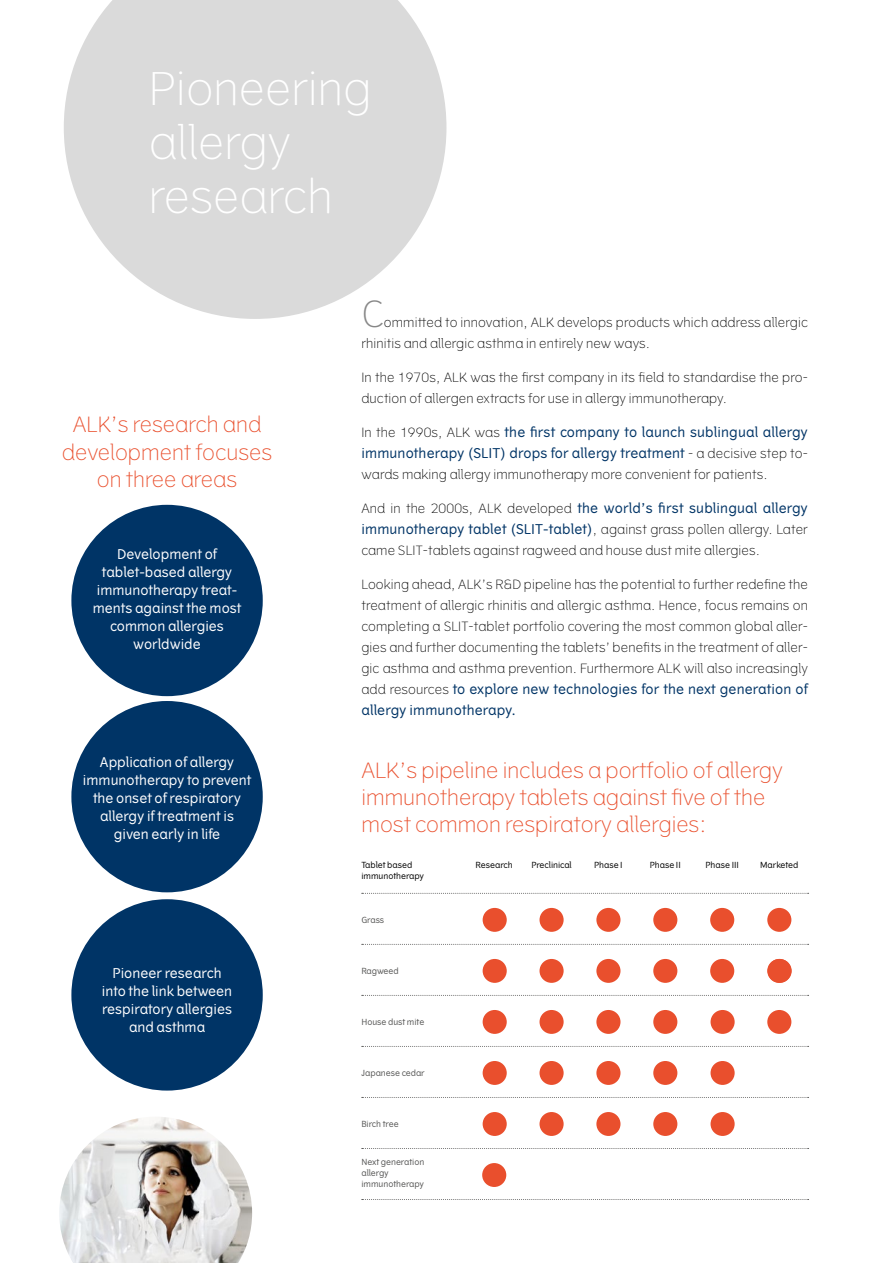
<style>
.page{position:relative;width:893px;height:1263px;background:#fff}
.page>*{position:absolute;margin:0;border:0;box-sizing:border-box;transform-origin:0 0}
.t1{font:300 45px/54px "Vertigo";color:#fff}
.t2{font:300 36px "Vertigo";color:#878787}
.t3{font:300 21px/27px "Vertigo";color:#e94f2d}
.t4{font:13.5px/21px "Vertigo";letter-spacing:.01em;color:#003466}
.t5{font:13.5px/18px "Vertigo";color:#fff;text-align:center}
.t6{font:300 12.75px/21px "Vertigo";letter-spacing:.01em;color:#000}
.t7{font:8.4px/10.8px "Vertigo";letter-spacing:-.005em;color:#575756}
.t8{font:8.4px/10.8px "Vertigo";letter-spacing:-.005em;color:#000}
.s1{font-weight:300;font-size:12.75px;color:#000}
</style>
<div class="page">
<svg style="left:64px;top:0;width:382px;height:319px;fill:#dadada"></svg>
<svg style="left:362px;top:995px;width:447px;height:1px"></svg>
<svg style="left:362px;top:944px;width:447px;height:1px"></svg>
<svg style="left:362px;top:893px;width:447px;height:1px"></svg>
<svg style="left:362px;top:1046px;width:447px;height:1px"></svg>
<svg style="left:362px;top:1097px;width:447px;height:1px"></svg>
<svg style="left:362px;top:1199px;width:447px;height:1px"></svg>
<svg style="left:362px;top:1148px;width:447px;height:1px"></svg>
<div style="left:483px;top:1061px;width:24px;height:24px;background:#e94f2d;border-radius:50%"></div>
<div style="left:539px;top:1061px;width:25px;height:24px;background:#e94f2d;border-radius:50%"></div>
<div style="left:596px;top:1061px;width:24px;height:24px;background:#e94f2d;border-radius:50%"></div>
<div style="left:653px;top:1061px;width:24px;height:24px;background:#e94f2d;border-radius:50%"></div>
<div style="left:710px;top:1061px;width:25px;height:24px;background:#e94f2d;border-radius:50%"></div>
<div style="left:539px;top:959px;width:25px;height:24px;background:#e94f2d;border-radius:50%"></div>
<div style="left:596px;top:959px;width:24px;height:24px;background:#e94f2d;border-radius:50%"></div>
<div style="left:653px;top:959px;width:24px;height:24px;background:#e94f2d;border-radius:50%"></div>
<div style="left:710px;top:959px;width:24px;height:24px;background:#e94f2d;border-radius:50%"></div>
<div style="left:483px;top:959px;width:24px;height:24px;background:#e94f2d;border-radius:50%"></div>
<div style="left:767px;top:908px;width:24px;height:24px;background:#e94f2d;border-radius:50%"></div>
<div style="left:539px;top:908px;width:25px;height:24px;background:#e94f2d;border-radius:50%"></div>
<div style="left:596px;top:908px;width:24px;height:24px;background:#e94f2d;border-radius:50%"></div>
<div style="left:653px;top:908px;width:24px;height:24px;background:#e94f2d;border-radius:50%"></div>
<div style="left:710px;top:908px;width:24px;height:24px;background:#e94f2d;border-radius:50%"></div>
<div style="left:483px;top:908px;width:24px;height:24px;background:#e94f2d;border-radius:50%"></div>
<div style="left:539px;top:1112px;width:25px;height:24px;background:#e94f2d;border-radius:50%"></div>
<div style="left:596px;top:1112px;width:24px;height:24px;background:#e94f2d;border-radius:50%"></div>
<div style="left:710px;top:1112px;width:25px;height:24px;background:#e94f2d;border-radius:50%"></div>
<div style="left:483px;top:1112px;width:24px;height:24px;background:#e94f2d;border-radius:50%"></div>
<div style="left:539px;top:1010px;width:25px;height:24px;background:#e94f2d;border-radius:50%"></div>
<div style="left:596px;top:1010px;width:24px;height:24px;background:#e94f2d;border-radius:50%"></div>
<div style="left:653px;top:1010px;width:24px;height:24px;background:#e94f2d;border-radius:50%"></div>
<div style="left:653px;top:1112px;width:24px;height:24px;background:#e94f2d;border-radius:50%"></div>
<div style="left:710px;top:1010px;width:25px;height:24px;background:#e94f2d;border-radius:50%"></div>
<div style="left:767px;top:1010px;width:24px;height:24px;background:#e94f2d;border-radius:50%"></div>
<div style="left:483px;top:1010px;width:24px;height:24px;background:#e94f2d;border-radius:50%"></div>
<div style="left:71px;top:505px;width:192px;height:191px;background:#003466;border-radius:50%"></div>
<div style="left:71px;top:701px;width:192px;height:191px;background:#003466;border-radius:50%"></div>
<div style="left:71px;top:899px;width:192px;height:191px;background:#003466;border-radius:50%"></div>
<svg style="left:767px;top:959px;width:25px;height:24px"></svg>
<div style="left:767px;top:959px;width:24px;height:24px;background:#e94f2d;border-radius:50%"></div>
<img style="left:59px;top:1117px;width:193px;height:146px">
<div style="left:482px;top:1163px;width:24px;height:24px;background:#e94f2d;border-radius:50%"></div>
<h1 class="t1" style="left:149px;top:62px;width:224px">Pioneering allergy research</h1>
<h3 class="t3" style="left:62px;top:411px;width:212px;text-align:center">ALK’s research and development focuses on three areas</h3>
<p class="t5" style="left:93px;top:546px;width:150px">Development of tablet-based allergy immunotherapy treat&shy;ments against the most common allergies worldwide</p>
<p class="t5" style="left:83px;top:753px;width:170px">Application of allergy immunotherapy to prevent the onset of respiratory allergy if treatment is given early in life</p>
<p class="t5" style="left:102px;top:965px;width:132px">Pioneer research into the link between respiratory allergies and asthma</p>
<h2 class="t2" style="left:361px;top:293px;width:24px">C</h2>
<p class="t6" style="left:361px;top:312px;width:448px;text-indent:23px">ommitted to innovation, ALK develops products which address allergic rhinitis and allergic asthma in entirely new ways.</p>
<p class="t6" style="left:361px;top:367px;width:448px">In the 1970s, ALK was the first company in its field to standardise the pro&shy;duction of allergen extracts for use in allergy immunotherapy.</p>
<p class="t4" style="left:361px;top:422px;width:448px"><span class="s1">In the 1990s, ALK was</span> the first company to launch sublingual allergy immunotherapy (SLIT) drops for allergy treatment <span class="s1">- a decisive step to-</span></p>
<p class="t6" style="left:361px;top:464px;width:408px">wards making allergy immunotherapy more convenient for patients.</p>
<p class="t4" style="left:361px;top:497px;width:448px"><span class="s1">And in the 2000s, ALK developed</span> the world’s first sublingual allergy immunotherapy tablet (SLIT-tablet)<span class="s1">, against grass pollen allergy. Later</span></p>
<p class="t6" style="left:361px;top:540px;width:400px">came SLIT-tablets against ragweed and house dust mite allergies.</p>
<p class="t6" style="left:361px;top:573px;width:448px;text-align:justify">Looking ahead, ALK’s R&amp;D pipeline has the potential to further redefine the treatment of allergic rhinitis and allergic asthma. Hence, focus remains on completing a SLIT-tablet portfolio covering the most common global aller&shy;gies and further documenting the tablets’ benefits in the treatment of aller&shy;gic asthma and asthma prevention. Furthermore ALK will also increasingly</p>
<p class="t4" style="left:361px;top:678px;width:448px"><span class="s1">add resources</span> to explore new technologies for the next generation of allergy immunotherapy.</p>
<h3 class="t3" style="left:361px;top:756px;width:423px">ALK’s pipeline includes a portfolio of allergy immunotherapy tablets against five of the most common respiratory allergies:</h3>
<p class="t8" style="left:361px;top:860px;width:64px">Tablet based immunotherapy</p>
<p class="t8" style="left:476px;top:860px;width:39px">Research</p>
<p class="t8" style="left:531px;top:860px;width:42px">Preclinical</p>
<p class="t8" style="left:594px;top:860px;width:30px">Phase I</p>
<p class="t8" style="left:650px;top:860px;width:32px">Phase II</p>
<p class="t8" style="left:706px;top:860px;width:35px">Phase III</p>
<p class="t8" style="left:760px;top:860px;width:40px">Marketed</p>
<p class="t7" style="left:361px;top:914px;width:24px">Grass</p>
<p class="t7" style="left:361px;top:965px;width:39px">Ragweed</p>
<p class="t7" style="left:361px;top:1016px;width:64px">House dust mite</p>
<p class="t7" style="left:361px;top:1067px;width:65px">Japanese cedar</p>
<p class="t7" style="left:361px;top:1118px;width:39px">Birch tree</p>
<p class="t7" style="left:361px;top:1157px;width:64px">Next generation allergy immunotherapy</p>
</div>
